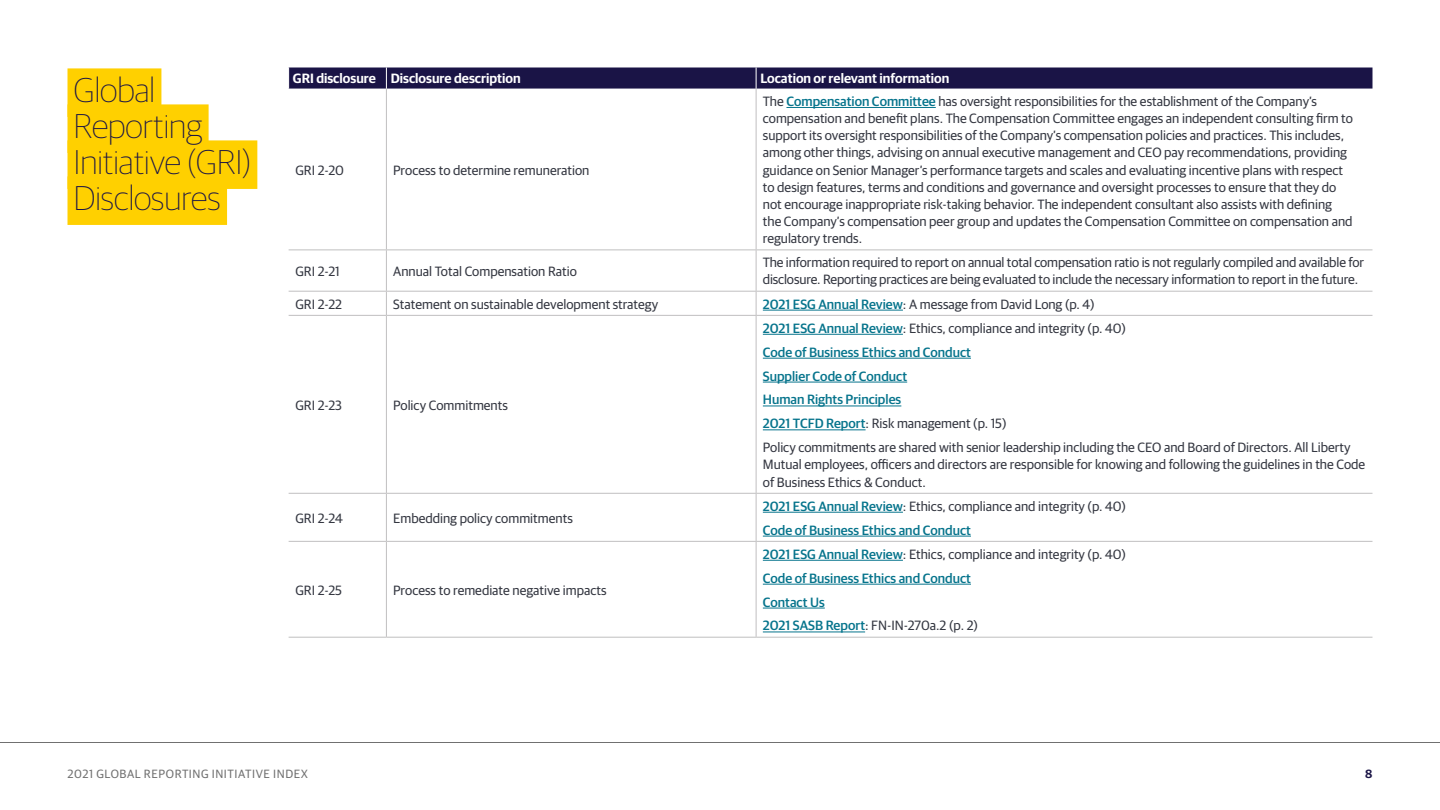
<style>
.page{position:relative;width:1440px;height:810px;background:#fff}
.page>*{position:absolute;margin:0;border:0;box-sizing:border-box;transform-origin:0 0}
.t1{font:100 34.5px/36px "Guardian Sans";color:#1a1446}
.t2{font:13.5px/17.1px "Guardian Sans";color:#343741}
.t3{font:500 13.5px/23.9px "Guardian Sans";color:#06748c}
.t4{font:600 13.5px "Guardian Sans";color:#fff}
.t5{font:12px "Guardian Sans";letter-spacing:.045em;color:#707070}
.t6{font:600 12px "Guardian Sans";color:#1a1446}
.s1{font-weight:500;color:#06748c}
.s2{font-weight:400;color:#343741}
</style>
<div class="page">
<hr style="left:0;top:742px;width:1440px;height:1px;background:#707070">
<hr style="left:386px;top:89px;width:1px;height:161px;background:#c0bfc0">
<hr style="left:756px;top:89px;width:1px;height:161px;background:#c0bfc0">
<hr style="left:289px;top:250px;width:97px;height:1px;background:#c0bfc0">
<hr style="left:386px;top:250px;width:370px;height:1px;background:#c0bfc0">
<hr style="left:386px;top:250px;width:1px;height:41px;background:#c0bfc0">
<hr style="left:756px;top:250px;width:616px;height:1px;background:#c0bfc0">
<hr style="left:756px;top:250px;width:1px;height:41px;background:#c0bfc0">
<hr style="left:289px;top:291px;width:97px;height:1px;background:#c0bfc0">
<hr style="left:386px;top:291px;width:370px;height:1px;background:#c0bfc0">
<svg style="left:386px;top:292px;width:1px;height:23px"></svg>
<hr style="left:756px;top:291px;width:616px;height:1px;background:#c0bfc0">
<svg style="left:756px;top:292px;width:1px;height:23px"></svg>
<hr style="left:289px;top:315px;width:97px;height:1px;background:#c0bfc0">
<hr style="left:386px;top:315px;width:370px;height:1px;background:#c0bfc0">
<hr style="left:386px;top:316px;width:1px;height:177px;background:#c0bfc0">
<hr style="left:756px;top:315px;width:616px;height:1px;background:#c0bfc0">
<hr style="left:756px;top:316px;width:1px;height:177px;background:#c0bfc0">
<hr style="left:289px;top:493px;width:97px;height:1px;background:#c0bfc0">
<hr style="left:386px;top:493px;width:370px;height:1px;background:#c0bfc0">
<hr style="left:386px;top:494px;width:1px;height:47px;background:#c0bfc0">
<hr style="left:756px;top:493px;width:616px;height:1px;background:#c0bfc0">
<hr style="left:756px;top:494px;width:1px;height:47px;background:#c0bfc0">
<hr style="left:289px;top:541px;width:97px;height:1px;background:#c0bfc0">
<hr style="left:386px;top:541px;width:370px;height:1px;background:#c0bfc0">
<hr style="left:386px;top:542px;width:1px;height:95px;background:#c0bfc0">
<hr style="left:756px;top:541px;width:616px;height:1px;background:#c0bfc0">
<hr style="left:756px;top:542px;width:1px;height:95px;background:#c0bfc0">
<hr style="left:289px;top:637px;width:97px;height:1px;background:#c0bfc0">
<hr style="left:386px;top:637px;width:370px;height:1px;background:#c0bfc0">
<hr style="left:756px;top:637px;width:616px;height:1px;background:#c0bfc0">
<div style="left:288px;top:68px;width:1084px;height:21px;background:#1a1446"></div>
<hr style="left:786px;top:107px;width:150px;height:1px;background:#06748c">
<hr style="left:763px;top:310px;width:140px;height:1px;background:#06748c">
<hr style="left:763px;top:334px;width:140px;height:1px;background:#06748c">
<hr style="left:763px;top:358px;width:208px;height:1px;background:#06748c">
<hr style="left:763px;top:382px;width:144px;height:1px;background:#06748c">
<hr style="left:763px;top:406px;width:138px;height:1px;background:#06748c">
<hr style="left:763px;top:429px;width:103px;height:1px;background:#06748c">
<hr style="left:763px;top:512px;width:140px;height:1px;background:#06748c">
<hr style="left:763px;top:536px;width:208px;height:1px;background:#06748c">
<hr style="left:763px;top:560px;width:140px;height:1px;background:#06748c">
<hr style="left:763px;top:584px;width:208px;height:1px;background:#06748c">
<hr style="left:763px;top:608px;width:62px;height:1px;background:#06748c">
<hr style="left:763px;top:632px;width:102px;height:1px;background:#06748c">
<div style="left:68px;top:68px;width:93px;height:49px;background:#ffd000"></div>
<div style="left:68px;top:104px;width:141px;height:49px;background:#ffd000"></div>
<div style="left:68px;top:140px;width:189px;height:49px;background:#ffd000"></div>
<div style="left:68px;top:176px;width:159px;height:49px;background:#ffd000"></div>
<h1 class="t1" style="left:74px;top:70px;width:179px">Global<br>Reporting<br>Initiative (GRI)<br>Disclosures</h1>
<p class="t4" style="left:293px;top:69px;width:229px">GRI disclosure Disclosure description</p>
<p class="t4" style="left:760px;top:69px;width:190px">Location or relevant information</p>
<p class="t2" style="left:295px;top:160px;width:50px">GRI 2-20</p>
<p class="t2" style="left:393px;top:160px;width:198px">Process to determine remuneration</p>
<p class="t2" style="left:763px;top:92px;width:592px">The <span class="s1">Compensation Committee</span> has oversight responsibilities for the establishment of the Company’s compensation and benefit plans. The Compensation Committee engages an independent consulting firm to support its oversight responsibilities of the Company’s compensation policies and practices. This includes, among other things, advising on annual executive management and CEO pay recommendations, providing guidance on Senior Manager’s performance targets and scales and evaluating incentive plans with respect to design features, terms and conditions and governance and oversight processes to ensure that they do not encourage inappropriate risk-taking behavior. The independent consultant also assists with defining the Company’s compensation peer group and updates the Compensation Committee on compensation and regulatory trends.</p>
<p class="t2" style="left:295px;top:262px;width:46px">GRI 2-21</p>
<p class="t2" style="left:393px;top:262px;width:185px">Annual Total Compensation Ratio</p>
<p class="t2" style="left:763px;top:253px;width:603px">The information required to report on annual total compensation ratio is not regularly compiled and available for disclosure. Reporting practices are being evaluated to include the necessary information to report in the future.</p>
<p class="t2" style="left:295px;top:294px;width:48px">GRI 2-22</p>
<p class="t2" style="left:393px;top:294px;width:267px">Statement on sustainable development strategy</p>
<p class="t2" style="left:763px;top:294px;width:333px"><span class="s1">2021 ESG Annual Review</span>: A message from David Long (p. 4)</p>
<p class="t2" style="left:295px;top:395px;width:48px">GRI 2-23</p>
<p class="t2" style="left:393px;top:395px;width:116px">Policy Commitments</p>
<p class="t2" style="left:763px;top:315px;width:589px;line-height:23.9px"><span class="s1">2021 ESG Annual Review</span>: Ethics, compliance and integrity (p. 40)<br><span class="s1">Code of Business Ethics and Conduct<br>Supplier Code of Conduct<br>Human Rights Principles<br>2021 TCFD Report</span>: Risk management (p. 15)<br>Policy commitments are shared with senior leadership including the CEO and Board of Directors. All Liberty</p>
<p class="t2" style="left:763px;top:455px;width:604px">Mutual employees, officers and directors are responsible for knowing and following the guidelines in the Code of Business Ethics &amp; Conduct.</p>
<p class="t2" style="left:295px;top:508px;width:49px">GRI 2-24</p>
<p class="t2" style="left:393px;top:508px;width:181px">Embedding policy commitments</p>
<p class="t3" style="left:763px;top:493px;width:365px">2021 ESG Annual Review<span class="s2">: Ethics, compliance and integrity (p. 40)<br></span>Code of Business Ethics and Conduct</p>
<p class="t2" style="left:295px;top:580px;width:48px">GRI 2-25</p>
<p class="t2" style="left:393px;top:580px;width:215px">Process to remediate negative impacts</p>
<p class="t3" style="left:763px;top:541px;width:365px">2021 ESG Annual Review<span class="s2">: Ethics, compliance and integrity (p. 40)<br></span>Code of Business Ethics and Conduct<br>Contact Us<br>2021 SASB Report<span class="s2">: FN-IN-270a.2 (p. 2)</span></p>
<p class="t5" style="left:68px;top:765px;width:242px">2021 GLOBAL REPORTING INITIATIVE INDEX</p>
<p class="t6" style="left:1365px;top:765px;width:9px">8</p>
</div>
